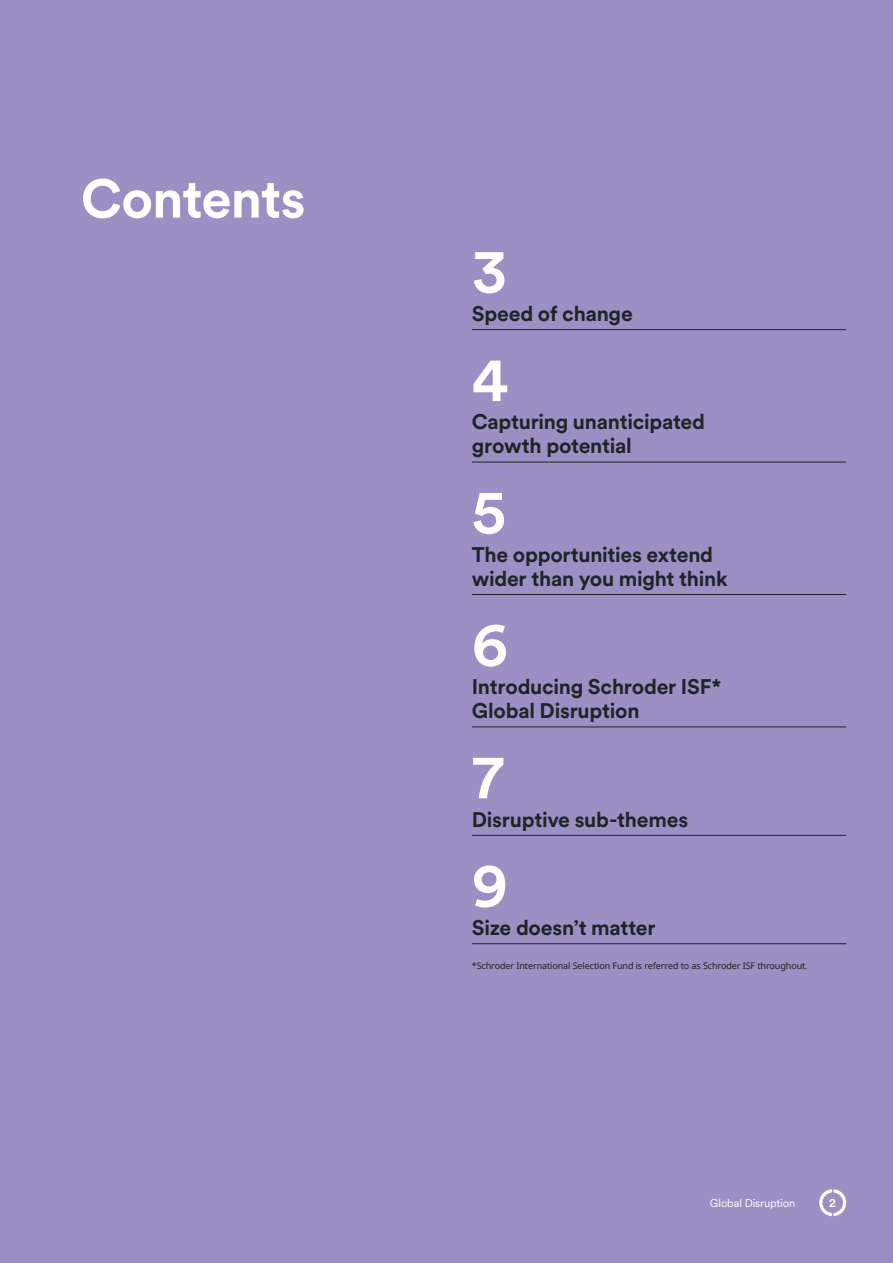
<style>
.page{position:relative;width:893px;height:1263px;background:#9b8fc4}
.page>*{position:absolute;margin:0;border:0;box-sizing:border-box;transform-origin:0 0}
.Contents_-_Number{font:700 57px "Schroders Circular";color:#fff}
._36_38_Heading{font:700 54px "Schroders Circular";letter-spacing:-.02em;color:#fff}
.Contents_Title_Charc{font:700 21px/24px "Schroders Circular";letter-spacing:-.015em;color:#1f2426}
.t1{font:11.25px "Schroders Circular";letter-spacing:-.01em;color:#fff}
.t2{font:700 11.25px "Schroders Circular";color:#fff}
._6_5_8_Legal_Disclai{font:9px "Noto Sans";letter-spacing:-.01em;color:#231f20}
</style>
<div class="page">
<hr style="left:472px;top:329px;width:374px;height:1px;background:#1f2426">
<hr style="left:472px;top:462px;width:374px;height:1px;background:#1f2426">
<hr style="left:472px;top:594px;width:374px;height:1px;background:#1f2426">
<hr style="left:472px;top:726px;width:374px;height:1px;background:#1f2426">
<hr style="left:472px;top:835px;width:374px;height:1px;background:#1f2426">
<hr style="left:472px;top:943px;width:374px;height:1px;background:#1f2426">
<svg style="left:819px;top:1189px;width:27px;height:27px"></svg>
<p class="_36_38_Heading" style="left:81px;top:161px;width:226px">Contents</p>
<p class="Contents_-_Number" style="left:472px;top:233px;width:37px">3</p>
<p class="Contents_Title_Charc" style="left:472px;top:301px;width:162px">Speed of change</p>
<p class="Contents_-_Number" style="left:472px;top:342px;width:38px">4</p>
<p class="Contents_Title_Charc" style="left:472px;top:409px;width:235px">Capturing unanticipated growth potential</p>
<p class="Contents_-_Number" style="left:472px;top:474px;width:36px">5</p>
<p class="Contents_Title_Charc" style="left:472px;top:541px;width:257px">The opportunities extend wider than you might think</p>
<p class="Contents_-_Number" style="left:472px;top:607px;width:38px">6</p>
<p class="Contents_Title_Charc" style="left:472px;top:674px;width:251px">Introducing Schroder ISF*<br>Global Disruption</p>
<p class="Contents_-_Number" style="left:472px;top:739px;width:34px">7</p>
<p class="Contents_Title_Charc" style="left:472px;top:806px;width:218px">Disruptive sub-themes</p>
<p class="Contents_-_Number" style="left:472px;top:847px;width:38px">9</p>
<p class="Contents_Title_Charc" style="left:472px;top:915px;width:185px">Size doesn’t matter</p>
<p class="_6_5_8_Legal_Disclai" style="left:472px;top:960px;width:337px">*Schroder International Selection Fund is referred to as Schroder ISF throughout.</p>
<p class="t1" style="left:710px;top:1195px;width:87px">Global Disruption</p>
<p class="t2" style="left:829px;top:1195px;width:8px">2</p>
</div>
